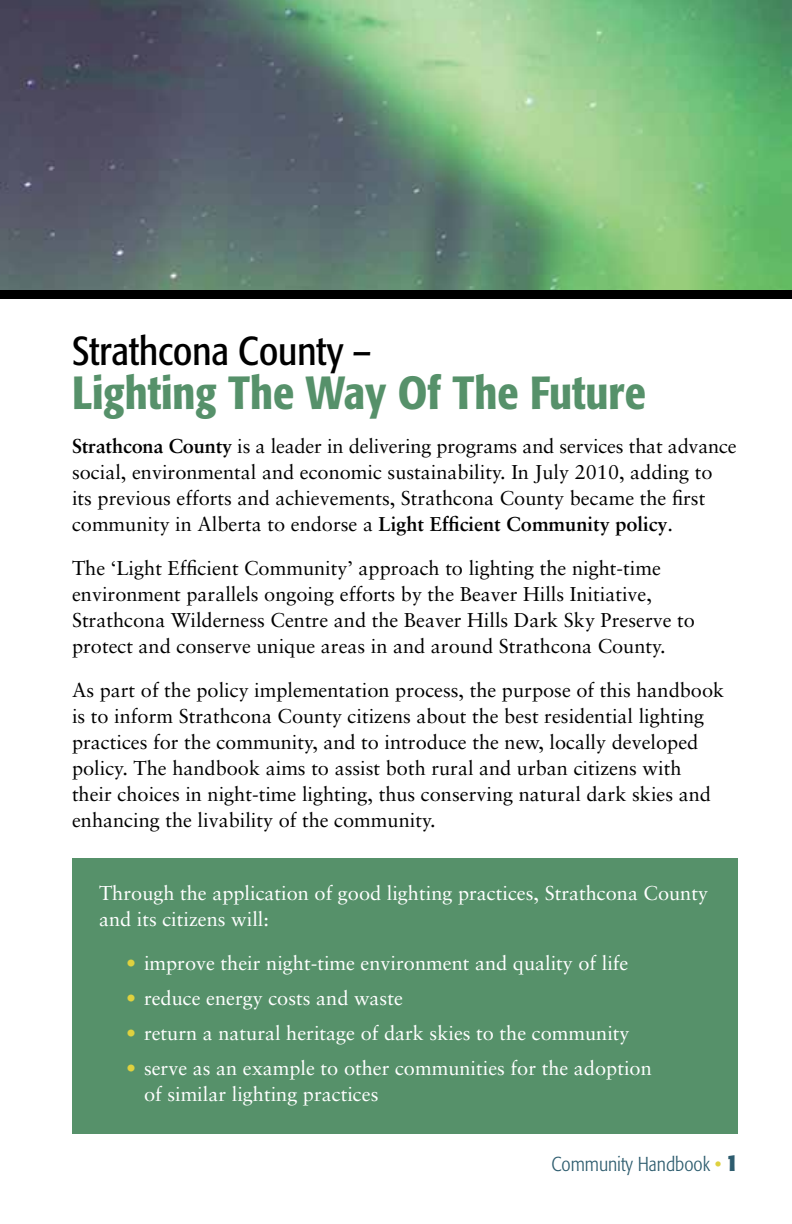
<style>
.page{position:relative;width:792px;height:1224px;background:#fff}
.page>*{position:absolute;margin:0;border:0;box-sizing:border-box;transform-origin:0 0}
.t1{font:500 condensed 46px "Formata";color:#56916a}
.t2{font:condensed 40px "Formata";color:#000}
.t3{font:20px/26px "Sabon";color:#000}
.t4{font:20px/26px "Sabon";color:#fff}
.t5{font:300 condensed 20px "Formata";color:#2d5c6e}
.s1{font-weight:700}
.s2{color:#dfd13f}
.s3{font-weight:400;color:#dfd13f}
.s4{font-weight:700;font-size:24px}
</style>
<div class="page">
<div style="left:72px;top:858px;width:666px;height:275px;background:#56916a"></div>
<div style="left:0;top:290px;width:792px;height:9px;background:#000"></div>
<img style="left:0;top:0;width:792px;height:290px">
<h2 class="t2" style="left:72px;top:328px;width:301px">Strathcona County –</h2>
<h1 class="t1" style="left:72px;top:365px;width:575px">Lighting The Way Of The Future</h1>
<p class="t3" style="left:72px;top:433px;width:666px"><span class="s1">Strathcona County</span> is a leader in delivering programs and services that advance social, environmental and economic sustainability. In July 2010, adding to its previous efforts and achievements, Strathcona County became the first community in Alberta to endorse a <span class="s1">Light Efficient Community policy</span>.</p>
<p class="t3" style="left:72px;top:555px;width:625px">The ‘Light Efficient Community’ approach to lighting the night-time environment parallels ongoing efforts by the Beaver Hills Initiative, Strathcona Wilderness Centre and the Beaver Hills Dark Sky Preserve to protect and conserve unique areas in and around Strathcona County.</p>
<p class="t3" style="left:72px;top:677px;width:654px">As part of the policy implementation process, the purpose of this handbook is to inform Strathcona County citizens about the best residential lighting practices for the community, and to introduce the new, locally developed policy. The handbook aims to assist both rural and urban citizens with their choices in night-time lighting, thus conserving natural dark skies and enhancing the livability of the community.</p>
<p class="t4" style="left:99px;top:880px;width:611px">Through the application of good lighting practices, Strathcona County and its citizens will:</p>
<p class="t4" style="left:126px;top:950px;width:504px"><span class="s2">•</span> improve their night-time environment and quality of life</p>
<p class="t4" style="left:126px;top:985px;width:278px"><span class="s2">•</span> reduce energy costs and waste</p>
<p class="t4" style="left:126px;top:1020px;width:505px"><span class="s2">•</span> return a natural heritage of dark skies to the community</p>
<p class="t4" style="left:144px;top:1055px;width:509px;text-indent:-18px"><span class="s2">•</span> serve as an example to other communities for the adoption of similar lighting practices</p>
<p class="t5" style="left:552px;top:1153px;width:188px">Community Handbook <span class="s3">•</span> <span class="s4">1</span></p>
</div>
